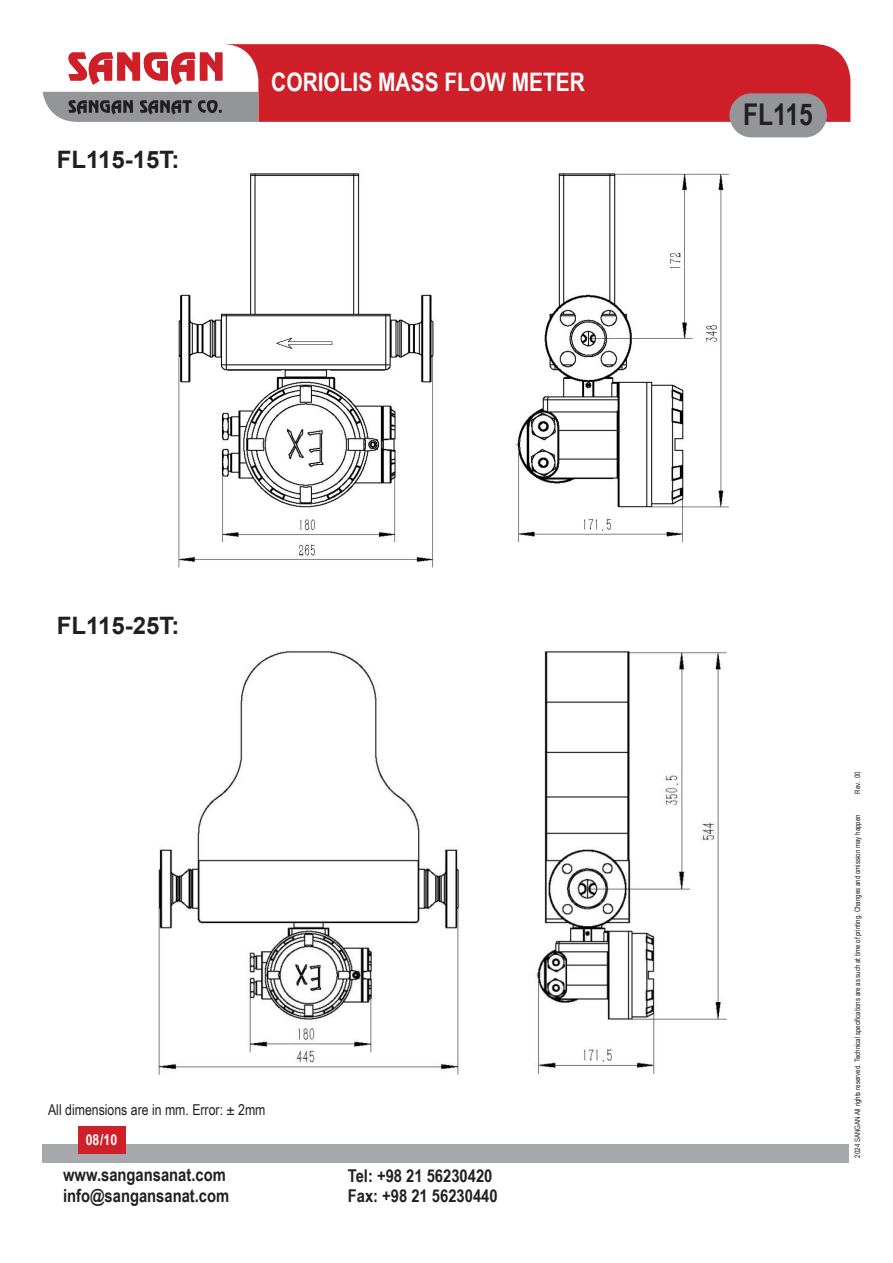
<style>
.page{position:relative;width:893px;height:1263px;background:#fff}
.page>*{position:absolute;margin:0;border:0;box-sizing:border-box;transform-origin:0 0}
.t1{font:700 30px "Arial Narrow";color:#231f20}
.t2{font:700 25.5px "Arial Narrow";color:#fff}
.t3{font:700 24px "Arial";color:#231f20}
.t4{font:700 18px/21px "Arial Narrow";color:#231f20}
.t5{font:700 17.7px/19.5px "Arial Narrow";color:#231f20}
.t6{font:15px "Arial Narrow";color:#231f20}
.t7{font:700 15px "Arial Narrow";color:#fff}
.t8{font:7.5px "Arial Narrow";color:#231f20}
</style>
<div class="page">
<div style="left:222px;top:44px;width:628px;height:78px;background:#cf2029"></div>
<svg style="left:68px;top:52px;width:154px;height:33px"></svg>
<div style="left:729px;top:93px;width:98px;height:44px;background:#939598;border-radius:22px"></div>
<div style="left:43px;top:1144px;width:806px;height:18px;background:#a8a9ad"></div>
<svg style="left:43px;top:92px;width:215px;height:30px"></svg>
<div style="left:78px;top:1127px;width:48px;height:27px;background:#cf2029"></div>
<img style="left:178px;top:173px;width:551px;height:395px">
<img style="left:158px;top:651px;width:569px;height:424px">
<p class="t3" style="left:57px;top:143px;width:124px">FL115-15T:</p>
<h2 class="t2" style="left:271px;top:63px;width:315px">CORIOLIS MASS FLOW METER</h2>
<h1 class="t1" style="left:743px;top:92px;width:71px">FL115</h1>
<p class="t3" style="left:57px;top:609px;width:124px">FL115-25T:</p>
<p class="t6" style="left:48px;top:1099px;width:219px">All dimensions are in mm. Error: ± 2mm</p>
<h3 class="t7" style="left:86px;top:1128px;width:33px">08/10</h3>
<h3 class="t4" style="left:63px;top:1163px;width:168px">www.sangansanat.com info@sangansanat.com</h3>
<h3 class="t5" style="left:348px;top:1165px;width:151px">Tel: +98 21 56230420<br>Fax: +98 21 56230440</h3>
<p class="t8" style="left:852px;top:794px;width:24px;rotate:-90deg">Rev. 00</p>
<p class="t8" style="left:852px;top:1158px;width:345px;rotate:-90deg">2024 SANGAN All rights reserved. Technical specifications are as such at time of printing. Changes and omission may happen</p>
</div>
